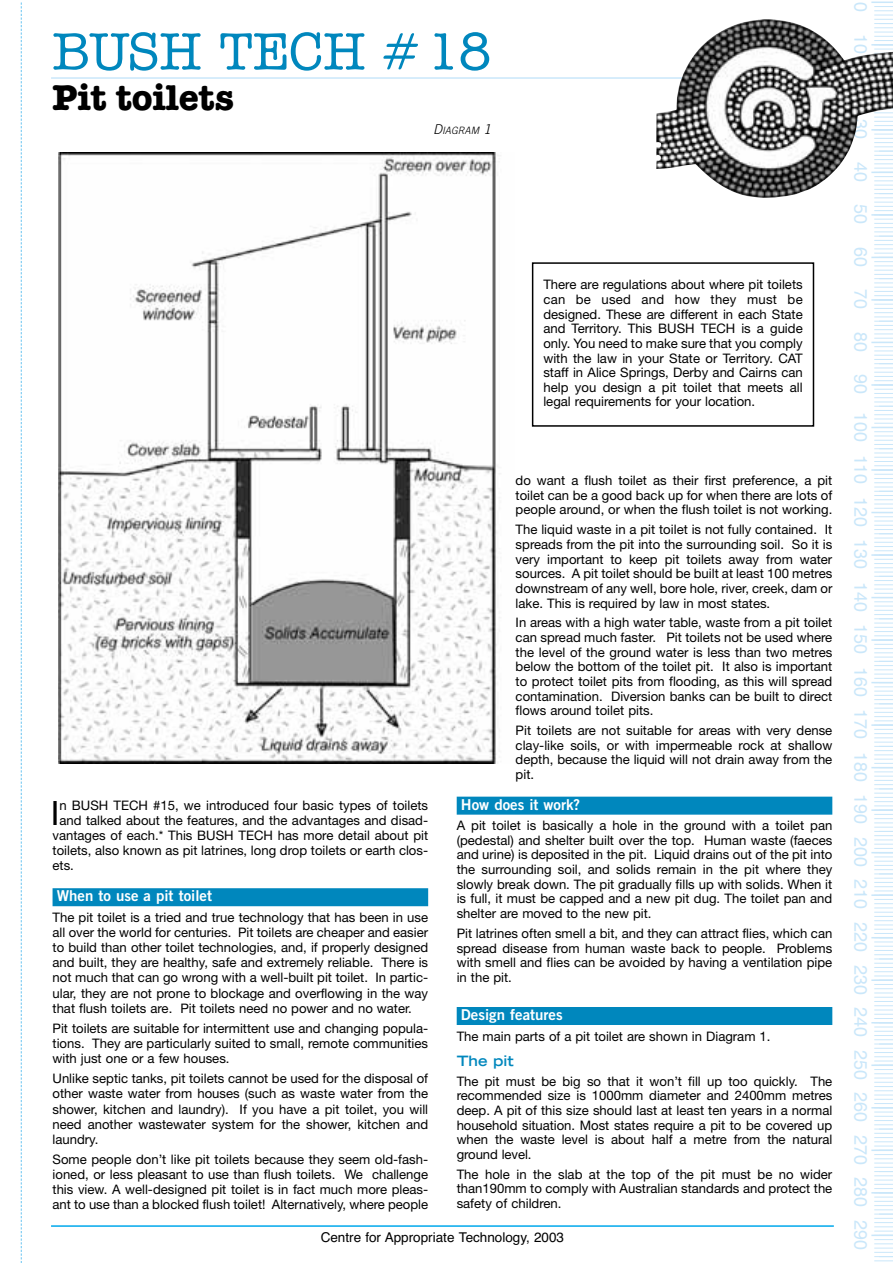
<style>
.page{position:relative;width:893px;height:1263px;background:#fff}
.page>*{position:absolute;margin:0;border:0;box-sizing:border-box;transform-origin:0 0}
.t1{font:500 52.5px "American Typewriter";color:#0087bd}
.t2{font:700 36px "American Typewriter";color:#000}
.t3{font:33.6px "Helvetica Neue";color:#000}
.t4{font:18px "Helvetica";color:#cae7fa}
.t5{font:15px "Trade Gothic Bold Two";color:#fff}
.t6{font:700 expanded 14.25px "Trade Gothic LH";color:#0087bd}
.t7{font:italic 13.5px "Helvetica";color:#000}
.t8{font:13.2px/14.7px "Helvetica Neue";color:#000;text-align:justify}
.t9{font:italic 300 10.2px "Trade Gothic";color:#000}
.s1{font-size:13.5px}
</style>
<div class="page">
<svg style="left:21px;top:2px;width:1px;height:1261px"></svg>
<svg style="left:871px;top:2px;width:21px;height:1260px"></svg>
<div style="left:53px;top:888px;width:375px;height:18px;background:#0087bd"></div>
<div style="left:456px;top:797px;width:376px;height:18px;background:#0087bd"></div>
<div style="left:456px;top:1007px;width:376px;height:18px;background:#0087bd"></div>
<hr style="left:51px;top:77px;width:841px;height:2px;background:#cae7fa">
<img style="left:656px;top:19px;width:236px;height:179px">
<hr style="left:51px;top:1225px;width:782px;height:2px;background:#00a8ec">
<div style="left:532px;top:262px;width:282px;height:165px;border:2px solid #000"></div>
<img style="left:58px;top:153px;width:442px;height:610px">
<h1 class="t1" style="left:52px;top:33px;width:441px">BUSH TECH # 18</h1>
<h2 class="t2" style="left:52px;top:85px;width:183px">Pit toilets</h2>
<p class="t9" style="left:433px;top:127px;width:59px"><span class="s1">D</span>IAGRAM <span class="s1">1</span></p>
<p class="t8" style="left:543px;top:279px;width:261px">There are regulations about where pit toilets can be used and how they must be designed. These are different in each State and Territory. This BUSH TECH is a guide only. You need to make sure that you comply with the law in your State or Territory. CAT staff in Alice Springs, Derby and Cairns can help you design a pit toilet that meets all legal requirements for your location.</p>
<p class="t8" style="left:515px;top:474px;width:318px">do want a flush toilet as their first preference, a pit toilet can be a good back up for when there are lots of people around, or when the flush toilet is not working.</p>
<p class="t8" style="left:515px;top:524px;width:318px">The liquid waste in a pit toilet is not fully contained. It spreads from the pit into the surrounding soil. So it is very important to keep pit toilets away from water sources. A pit toilet should be built at least 100 metres downstream of any well, bore hole, river, creek, dam or lake. This is required by law in most states.</p>
<p class="t8" style="left:515px;top:617px;width:318px">In areas with a high water table, waste from a pit toilet can spread much faster. Pit toilets not be used where the level of the ground water is less than two metres below the bottom of the toilet pit. It also is important to protect toilet pits from flooding, as this will spread contamination. Diversion banks can be built to direct flows around toilet pits.</p>
<p class="t8" style="left:515px;top:724px;width:318px">Pit toilets are not suitable for areas with very dense clay-like soils, or with impermeable rock at shallow depth, because the liquid will not drain away from the pit.</p>
<p class="t5" style="left:461px;top:799px;width:121px">How does it work?</p>
<p class="t8" style="left:456px;top:819px;width:377px">A pit toilet is basically a hole in the ground with a toilet pan (pedestal) and shelter built over the top. Human waste (faeces and urine) is deposited in the pit. Liquid drains out of the pit into the surrounding soil, and solids remain in the pit where they slowly break down. The pit gradually fills up with solids. When it is full, it must be capped and a new pit dug. The toilet pan and shelter are moved to the new pit.</p>
<p class="t8" style="left:456px;top:927px;width:377px">Pit latrines often smell a bit, and they can attract flies, which can spread disease from human waste back to people. Problems with smell and flies can be avoided by having a ventilation pipe in the pit.</p>
<p class="t5" style="left:461px;top:1009px;width:103px">Design features</p>
<p class="t8" style="left:456px;top:1030px;width:315px">The main parts of a pit toilet are shown in Diagram 1.</p>
<p class="t6" style="left:456px;top:1055px;width:59px">The pit</p>
<p class="t8" style="left:456px;top:1075px;width:377px">The pit must be big so that it won’t fill up too quickly. The recommended size is 1000mm diameter and 2400mm metres deep. A pit of this size should last at least ten years in a normal household situation. Most states require a pit to be covered up when the waste level is about half a metre from the natural ground level.</p>
<p class="t8" style="left:456px;top:1168px;width:377px">The hole in the slab at the top of the pit must be no wider than190mm to comply with Australian standards and protect the safety of children.</p>
<p class="t7" style="left:321px;top:1232px;width:245px">Centre for Appropriate Technology, 2003</p>
<h3 class="t3" style="left:51px;top:801px;width:10px">I</h3>
<p class="t8" style="left:59px;top:799px;width:370px">n BUSH TECH #15, we introduced four basic types of toilets</p>
<p class="t8" style="left:59px;top:814px;width:370px">and talked about the features, and the advantages and disad-</p>
<p class="t8" style="left:53px;top:829px;width:377px">vantages of each.* This BUSH TECH has more detail about pit</p>
<p class="t8" style="left:53px;top:844px;width:377px">toilets, also known as pit latrines, long drop toilets or earth clos-</p>
<p class="t8" style="left:53px;top:859px;width:23px">ets.</p>
<p class="t5" style="left:57px;top:890px;width:157px">When to use a pit toilet</p>
<p class="t8" style="left:53px;top:911px;width:377px">The pit toilet is a tried and true technology that has been in use all over the world for centuries. Pit toilets are cheaper and easier to build than other toilet technologies, and, if properly designed and built, they are healthy, safe and extremely reliable. There is not much that can go wrong with a well-built pit toilet. In partic&shy;ular, they are not prone to blockage and overflowing in the way that flush toilets are. Pit toilets need no power and no water.</p>
<p class="t8" style="left:53px;top:1022px;width:377px">Pit toilets are suitable for intermittent use and changing popula&shy;tions. They are particularly suited to small, remote communities with just one or a few houses.</p>
<p class="t8" style="left:53px;top:1073px;width:377px">Unlike septic tanks, pit toilets cannot be used for the disposal of other waste water from houses (such as waste water from the shower, kitchen and laundry). If you have a pit toilet, you will need another wastewater system for the shower, kitchen and laundry.</p>
<p class="t8" style="left:53px;top:1153px;width:377px">Some people don’t like pit toilets because they seem old-fash&shy;ioned, or less pleasant to use than flush toilets. We challenge this view. A well-designed pit toilet is in fact much more pleas&shy;ant to use than a blocked flush toilet! Alternatively, where people</p>
<h3 class="t4" style="left:867px;top:2px;width:12px;rotate:90deg">0</h3>
<h3 class="t4" style="left:867px;top:34px;width:22px;rotate:90deg">10</h3>
<h3 class="t4" style="left:867px;top:119px;width:22px;rotate:90deg">30</h3>
<h3 class="t4" style="left:867px;top:162px;width:22px;rotate:90deg">40</h3>
<h3 class="t4" style="left:867px;top:204px;width:22px;rotate:90deg">50</h3>
<h3 class="t4" style="left:867px;top:247px;width:22px;rotate:90deg">60</h3>
<h3 class="t4" style="left:867px;top:289px;width:22px;rotate:90deg">70</h3>
<h3 class="t4" style="left:867px;top:332px;width:22px;rotate:90deg">80</h3>
<h3 class="t4" style="left:867px;top:374px;width:877px;rotate:90deg">90 100 110 120 130 140 150 160 170 180 190 200 210 220 230 240 250 260 270 280 290</h3>
</div>
